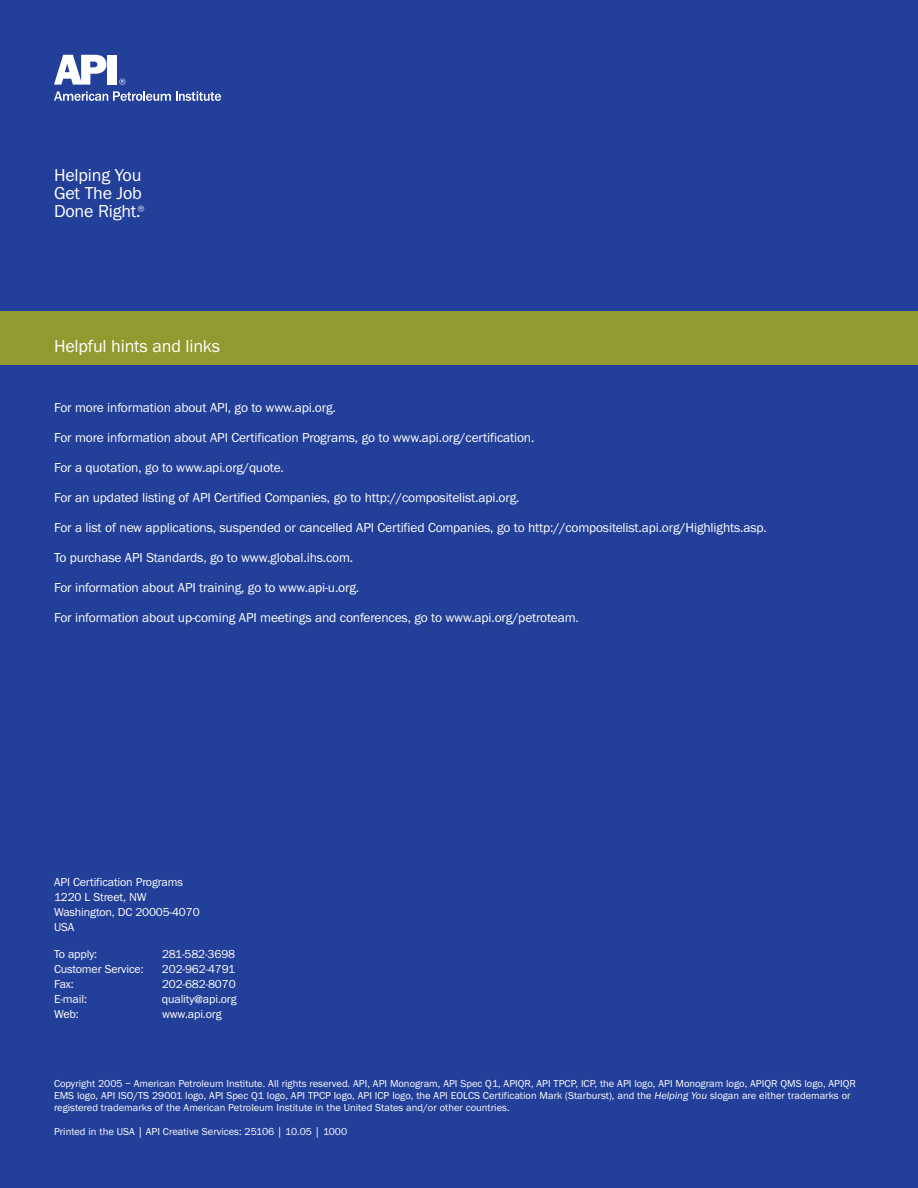
<style>
.page{position:relative;width:918px;height:1188px;background:#fff}
.page>*{position:absolute;margin:0;border:0;box-sizing:border-box;transform-origin:0 0}
.t1{font:18px/18px "Franklin Got ITC";letter-spacing:-.01em;color:#fff}
.t2{font:15px "Franklin Got ITC";color:#fff}
.t3{font:13.5px "Franklin Got ITC";letter-spacing:-.01em;color:#fff}
.t4{font:12px/15px "Franklin Got ITC";letter-spacing:-.01em;color:#fff}
.t5{font:10.5px/12px "Franklin Got ITC";color:#fff}
.s1{font-size:15px}
.s2{font-style:italic}
</style>
<div class="page">
<div style="left:0;top:1px;width:918px;height:1187px;background:#223f99"></div>
<svg style="left:54px;top:55px;width:52px;height:30px"></svg>
<div style="left:108px;top:55px;width:9px;height:30px;background:#fff"></div>
<svg style="left:54px;top:91px;width:167px;height:10px"></svg>
<div style="left:0;top:311px;width:918px;height:54px;background:#91992f"></div>
<p class="t2" style="left:119px;top:79px;width:9px">®</p>
<h1 class="t1" style="left:54px;top:167px;width:92px">Helping You<br>Get The Job<br>Done Right.<span class="s1">®</span></h1>
<h1 class="t1" style="left:54px;top:338px;width:168px">Helpful hints and links</h1>
<p class="t3" style="left:54px;top:402px;width:283px">For more information about API, go to www.api.org.</p>
<p class="t3" style="left:54px;top:432px;width:482px">For more information about API Certification Programs, go to www.api.org/certification.</p>
<p class="t3" style="left:54px;top:462px;width:231px">For a quotation, go to www.api.org/quote.</p>
<p class="t3" style="left:54px;top:492px;width:467px">For an updated listing of API Certified Companies, go to http://compositelist.api.org.</p>
<p class="t3" style="left:54px;top:522px;width:714px">For a list of new applications, suspended or cancelled API Certified Companies, go to http://compositelist.api.org/Highlights.asp.</p>
<p class="t3" style="left:54px;top:552px;width:301px">To purchase API Standards, go to www.global.ihs.com.</p>
<p class="t3" style="left:54px;top:582px;width:307px">For information about API training, go to www.api-u.org.</p>
<p class="t3" style="left:54px;top:612px;width:526px">For information about up-coming API meetings and conferences, go to www.api.org/petroteam.</p>
<p class="t4" style="left:54px;top:875px;width:147px">API Certification Programs<br>1220 L Street, NW<br>Washington, DC 20005-4070<br>USA</p>
<p class="t4" style="left:54px;top:947px;width:45px">To apply:</p>
<p class="t4" style="left:162px;top:947px;width:75px">281-582-3698</p>
<p class="t4" style="left:54px;top:962px;width:91px">Customer Service:</p>
<p class="t4" style="left:162px;top:962px;width:75px">202-962-4791</p>
<p class="t4" style="left:54px;top:977px;width:21px">Fax:</p>
<p class="t4" style="left:162px;top:977px;width:75px">202-682-8070</p>
<p class="t4" style="left:54px;top:992px;width:34px">E-mail:</p>
<p class="t4" style="left:162px;top:992px;width:76px">quality@api.org</p>
<p class="t4" style="left:54px;top:1007px;width:26px">Web:</p>
<p class="t4" style="left:162px;top:1007px;width:61px">www.api.org</p>
<p class="t5" style="left:54px;top:1078px;width:803px">Copyright 2005 – American Petroleum Institute. All rights reserved. API, API Monogram, API Spec Q1, APIQR, API TPCP, ICP, the API logo, API Monogram logo, APIQR QMS logo, APIQR<br>EMS logo, API ISO/TS 29001 logo, API Spec Q1 logo, API TPCP logo, API ICP logo, the API EOLCS Certification Mark (Starburst), and the <span class="s2">Helping You</span> slogan are either trademarks or registered trademarks of the American Petroleum Institute in the United States and/or other countries.</p>
<p class="t5" style="left:54px;top:1126px;width:295px">Printed in the USA | API Creative Services: 25106 | 10.05 | 1000</p>
</div>
